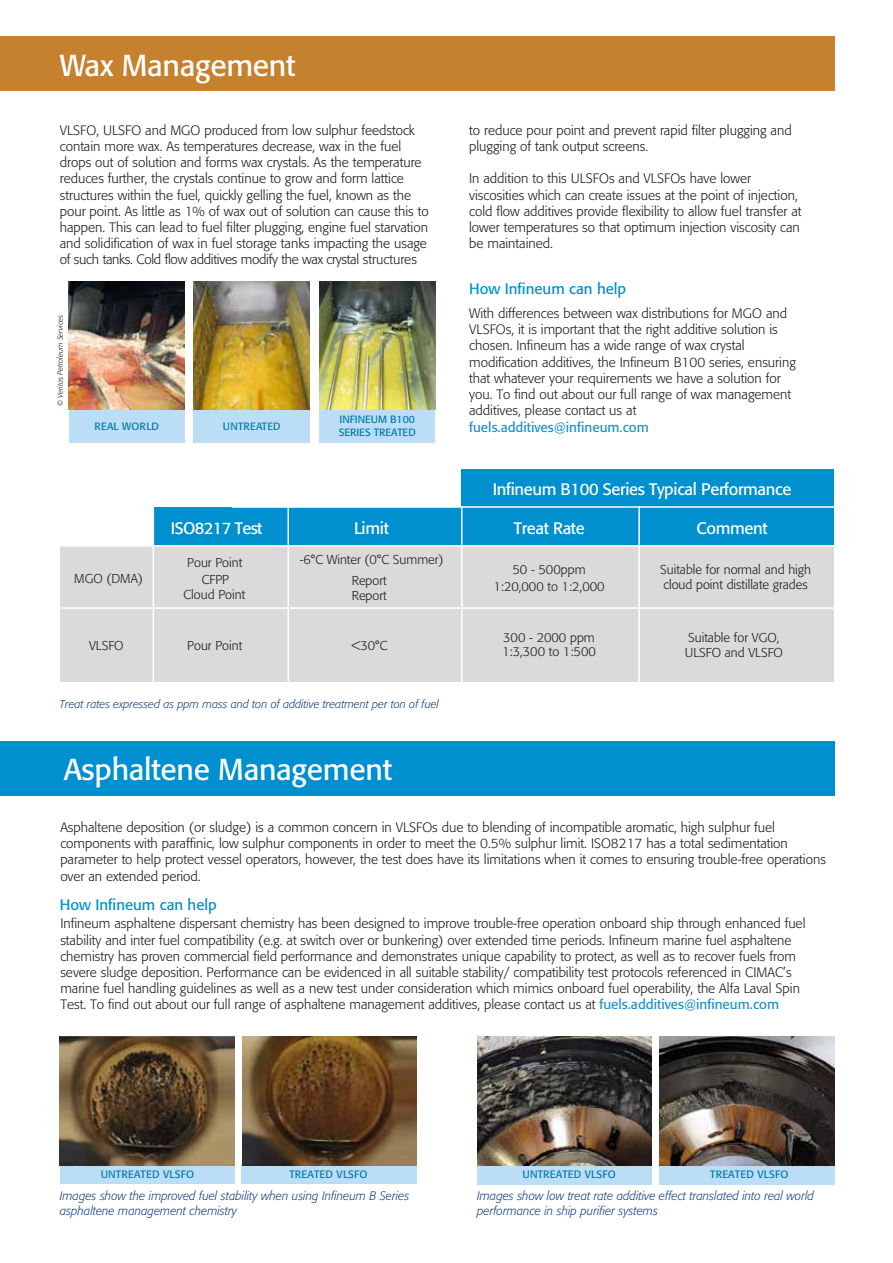
<style>
.page{position:relative;width:893px;height:1263px;background:#fff}
.page>*{position:absolute;margin:0;border:0;box-sizing:border-box;transform-origin:0 0}
.t1{font:30px "Formata";letter-spacing:-.01em;color:#fff}
.t2{font:16.5px "Formata";letter-spacing:-.02em;color:#fff}
.t3{font:16.5px "Formata";letter-spacing:-.04em;color:#fff}
.t4{font:15px "Formata";color:#008fcf}
.t5{font:300 13.5px/16.2px "Formata";color:#1d1d1b}
.t6{font:300 13.5px/16.2px "Formata";color:#1e1e1c}
.t7{font:13.5px "Formata";color:#1c91d1}
.t8{font:300 12.75px/15.3px "Formata";color:#1d1d1b}
.t9{font:italic 300 12.15px/14.5px "Formata";color:#194383}
.t10{font:italic 300 11.25px "Formata";color:#194383}
.t11{font:10.65px "Formata";letter-spacing:.02em;color:#007aa9}
.t12{font:10.5px/12.6px "Formata";color:#007aa9}
.t13{font:10.5px "Formata";letter-spacing:.02em;color:#007aa9}
.t14{font:italic 300 7.5px "Formata";color:#1d1d1b}
.s1{font-weight:400;color:#1c91d1}
</style>
<div class="page">
<div style="left:60px;top:546px;width:774px;height:135px;background:#dadada"></div>
<div style="left:462px;top:469px;width:372px;height:39px;background:#008fcf"></div>
<div style="left:153px;top:508px;width:681px;height:38px;background:#008fcf"></div>
<hr style="left:232px;top:506px;width:604px;height:2px;background:#fff">
<hr style="left:60px;top:545px;width:776px;height:2px;background:#fff">
<hr style="left:60px;top:607px;width:776px;height:2px;background:#fff">
<hr style="left:638px;top:506px;width:2px;height:188px;background:#fff">
<hr style="left:461px;top:506px;width:1px;height:188px;background:#fff">
<hr style="left:287px;top:506px;width:2px;height:188px;background:#fff">
<hr style="left:153px;top:506px;width:1px;height:188px;background:#fff">
<div style="left:0;top:37px;width:834px;height:54px;background:#c6812e"></div>
<div style="left:69px;top:410px;width:115px;height:33px;background:#bbdef6"></div>
<img style="left:69px;top:281px;width:115px;height:129px">
<div style="left:194px;top:410px;width:116px;height:33px;background:#bbdef6"></div>
<img style="left:194px;top:281px;width:116px;height:129px">
<img style="left:319px;top:281px;width:116px;height:129px">
<div style="left:319px;top:410px;width:116px;height:33px;background:#bbdef6"></div>
<div style="left:0;top:741px;width:834px;height:55px;background:#008fcf"></div>
<div style="left:60px;top:1165px;width:174px;height:19px;background:#bbdef6"></div>
<div style="left:242px;top:1165px;width:175px;height:19px;background:#bbdef6"></div>
<img style="left:60px;top:1036px;width:174px;height:130px">
<img style="left:242px;top:1036px;width:175px;height:129px">
<div style="left:477px;top:1166px;width:175px;height:18px;background:#bbdef6"></div>
<div style="left:659px;top:1166px;width:175px;height:18px;background:#bbdef6"></div>
<img style="left:477px;top:1036px;width:175px;height:130px">
<img style="left:659px;top:1036px;width:175px;height:130px">
<h1 class="t1" style="left:60px;top:47px;width:237px">Wax Management</h1>
<p class="t5" style="left:60px;top:122px;width:370px">VLSFO, ULSFO and MGO produced from low sulphur feedstock contain more wax. As temperatures decrease, wax in the fuel drops out of solution and forms wax crystals. As the temperature reduces further, the crystals continue to grow and form lattice structures within the fuel, quickly gelling the fuel, known as the pour point. As little as 1% of wax out of solution can cause this to happen. This can lead to fuel filter plugging, engine fuel starvation and solidification of wax in fuel storage tanks impacting the usage of such tanks. Cold flow additives modify the wax crystal structures</p>
<p class="t14" style="left:56px;top:406px;width:93px;rotate:-90deg">© Veritas Petroleum Services</p>
<p class="t13" style="left:94px;top:420px;width:66px">REAL WORLD</p>
<p class="t13" style="left:223px;top:420px;width:59px">UNTREATED</p>
<p class="t12" style="left:339px;top:413px;width:79px">INFINEUM B100<br>SERIES TREATED</p>
<p class="t5" style="left:469px;top:122px;width:324px">to reduce pour point and prevent rapid filter plugging and plugging of tank output screens.</p>
<p class="t5" style="left:469px;top:171px;width:334px">In addition to this ULSFOs and VLSFOs have lower viscosities which can create issues at the point of injection, cold flow additives provide flexibility to allow fuel transfer at lower temperatures so that optimum injection viscosity can be maintained.</p>
<p class="t4" style="left:469px;top:279px;width:159px">How Infineum can help</p>
<p class="t6" style="left:469px;top:305px;width:328px">With differences between wax distributions for MGO and VLSFOs, it is important that the right additive solution is chosen. Infineum has a wide range of wax crystal modification additives, the Infineum B100 series, ensuring that whatever your requirements we have a solution for you. To find out about our full range of wax management additives, please contact us at</p>
<p class="t7" style="left:469px;top:418px;width:181px">fuels.additives@infineum.com</p>
<p class="t2" style="left:493px;top:479px;width:300px">Infineum B100 Series Typical Performance</p>
<p class="t3" style="left:171px;top:518px;width:93px">ISO8217 Test</p>
<p class="t2" style="left:354px;top:518px;width:36px">Limit</p>
<p class="t2" style="left:514px;top:518px;width:72px">Treat Rate</p>
<p class="t2" style="left:696px;top:518px;width:73px">Comment</p>
<p class="t8" style="left:74px;top:571px;width:70px">MGO (DMA)</p>
<p class="t8" style="left:187px;top:554px;width:57px;line-height:17px;text-align:center">Pour Point<br>CFPP</p>
<p class="t8" style="left:184px;top:587px;width:63px">Cloud Point</p>
<p class="t8" style="left:300px;top:550px;width:145px;line-height:20.7px;text-align:center">-6°C Winter (0°C Summer)<br>Report</p>
<p class="t8" style="left:352px;top:588px;width:36px">Report</p>
<p class="t8" style="left:89px;top:638px;width:36px">VLSFO</p>
<p class="t8" style="left:187px;top:638px;width:57px">Pour Point</p>
<p class="t8" style="left:352px;top:638px;width:37px">&lt;30°C</p>
<p class="t10" style="left:60px;top:697px;width:381px">Treat rates expressed as ppm mass and ton of additive treatment per ton of fuel</p>
<h1 class="t1" style="left:64px;top:752px;width:330px">Asphaltene Management</h1>
<p class="t8" style="left:512px;top:562px;width:75px">50 - 500ppm</p>
<p class="t8" style="left:660px;top:562px;width:152px">Suitable for normal and high cloud point distillate grades</p>
<p class="t8" style="left:685px;top:629px;width:100px">Suitable for VGO,<br>ULSFO and VLSFO</p>
<p class="t8" style="left:493px;top:579px;width:113px">1:20,000 to 1:2,000</p>
<p class="t8" style="left:502px;top:630px;width:95px;line-height:14px">300 - 2000 ppm<br>1:3,300 to 1:500</p>
<p class="t5" style="left:60px;top:819px;width:767px">Asphaltene deposition (or sludge) is a common concern in VLSFOs due to blending of incompatible aromatic, high sulphur fuel components with paraffinic, low sulphur components in order to meet the 0.5% sulphur limit. ISO8217 has a total sedimentation parameter to help protect vessel operators, however, the test does have its limitations when it comes to ensuring trouble-free operations over an extended period.</p>
<p class="t6" style="left:60px;top:915px;width:747px">Infineum asphaltene dispersant chemistry has been designed to improve trouble-free operation onboard ship through enhanced fuel stability and inter fuel compatibility (e.g. at switch over or bunkering) over extended time periods. Infineum marine fuel asphaltene chemistry has proven commercial field performance and demonstrates unique capability to protect, as well as to recover fuels from severe sludge deposition. Performance can be evidenced in all suitable stability/ compatibility test protocols referenced in CIMAC’s marine fuel handling guidelines as well as a new test under consideration which mimics onboard fuel operability, the Alfa Laval Spin Test. To find out about our full range of asphaltene management additives, please contact us at <span class="s1">fuels.additives@infineum.com</span></p>
<p class="t4" style="left:60px;top:895px;width:159px">How Infineum can help</p>
<p class="t11" style="left:101px;top:1168px;width:95px">UNTREATED VLSFO</p>
<p class="t11" style="left:289px;top:1168px;width:80px">TREATED VLSFO</p>
<p class="t9" style="left:60px;top:1189px;width:351px">Images show the improved fuel stability when using Infineum B Series asphaltene management chemistry</p>
<p class="t11" style="left:522px;top:1168px;width:95px">UNTREATED VLSFO</p>
<p class="t11" style="left:710px;top:1168px;width:80px">TREATED VLSFO</p>
<p class="t9" style="left:477px;top:1189px;width:338px">Images show low treat rate additive effect translated into real world performance in ship purifier systems</p>
</div>
